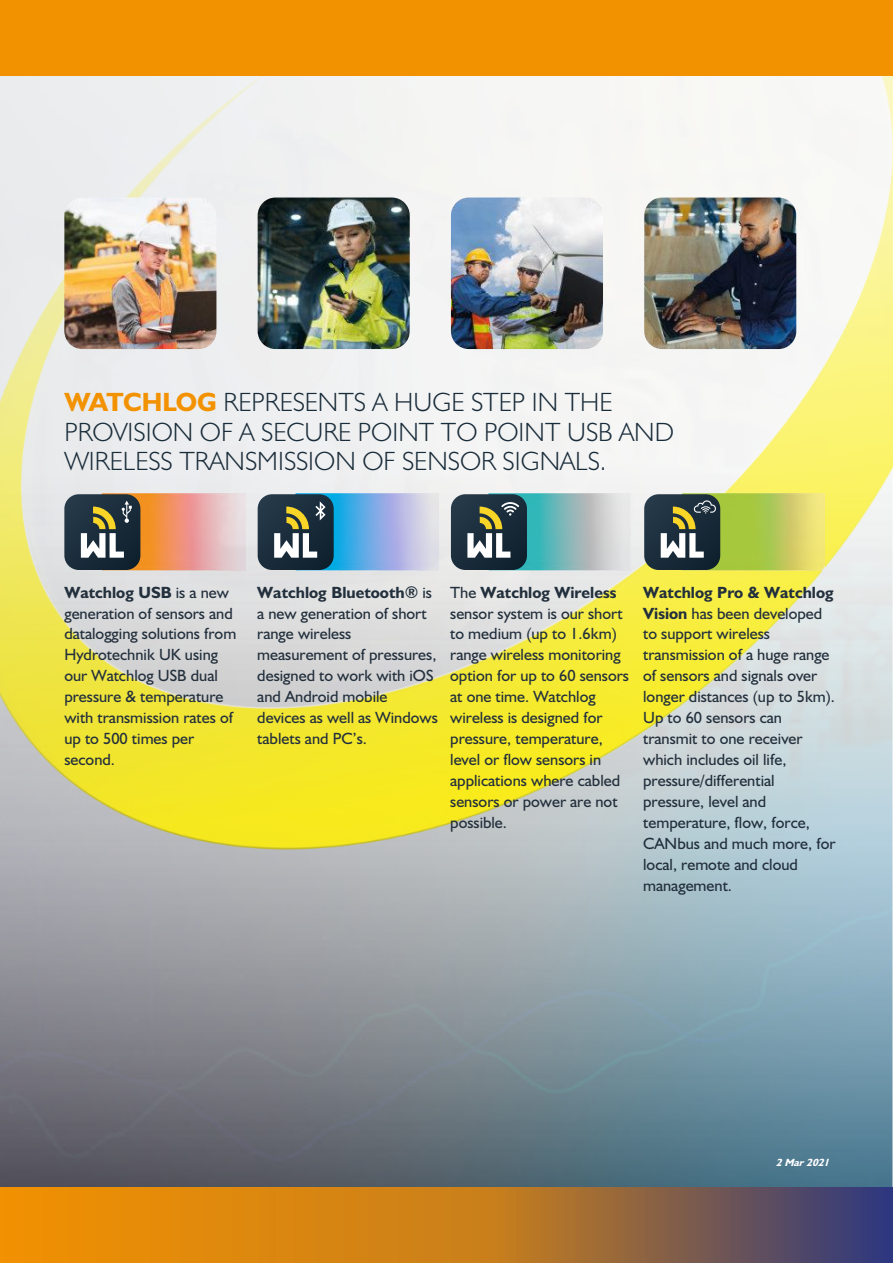
<style>
.page{position:relative;width:893px;height:1263px;background:#fff}
.page>*{position:absolute;margin:0;border:0;box-sizing:border-box;transform-origin:0 0}
.t1{font:300 26.55px/29.4px "Humanist 521 BT";color:#192c3a}
.t2{font:16.35px/21px "Humanist 521 BT";color:#222f3c}
.t3{font:italic 700 10.5px "Humanist 521 BT";color:#fff}
.s1{font-weight:700;color:#f39200}
.s2{font-weight:700}
</style>
<div class="page">
<img style="left:0;top:76px;width:893px;height:1111px">
<img style="left:258px;top:198px;width:152px;height:151px;border-radius:18px">
<img style="left:64px;top:198px;width:152px;height:151px;border-radius:18px">
<img style="left:451px;top:198px;width:152px;height:151px;border-radius:18px">
<img style="left:644px;top:198px;width:152px;height:151px;border-radius:18px">
<img style="left:102px;top:494px;width:143px;height:77px">
<img style="left:295px;top:494px;width:143px;height:77px">
<img style="left:489px;top:494px;width:142px;height:77px">
<img style="left:682px;top:494px;width:143px;height:77px">
<img style="left:451px;top:494px;width:76px;height:76px;border-radius:14px">
<svg style="left:467px;top:502px;width:52px;height:56px"></svg>
<img style="left:258px;top:494px;width:76px;height:76px;border-radius:14px">
<svg style="left:274px;top:501px;width:52px;height:57px"></svg>
<img style="left:64px;top:494px;width:76px;height:76px;border-radius:14px">
<svg style="left:81px;top:501px;width:51px;height:57px"></svg>
<img style="left:644px;top:494px;width:76px;height:76px;border-radius:14px">
<svg style="left:661px;top:500px;width:55px;height:58px"></svg>
<svg style="left:0;top:1187px;width:893px;height:76px;background:#b0732a"></svg>
<div style="left:0;top:0;width:893px;height:76px;background:#f39200"></div>
<h1 class="t1" style="left:64px;top:391px;width:611px"><span class="s1">WATCHLOG</span> REPRESENTS A HUGE STEP IN THE<br>PROVISION OF A SECURE POINT TO POINT USB AND<br>WIRELESS TRANSMISSION OF SENSOR SIGNALS.</h1>
<p class="t2" style="left:64px;top:583px;width:173px"><span class="s2">Watchlog USB</span> is a new generation of sensors and datalogging solutions from<br>Hydrotechnik UK using our Watchlog USB dual pressure &amp; temperature with transmission rates of up to 500 times per second.</p>
<p class="t2" style="left:257px;top:583px;width:182px"><span class="s2">Watchlog Bluetooth®</span> is a new generation of short range wireless measurement of pressures, designed to work with iOS and Android mobile devices as well as Windows tablets and PC’s.</p>
<p class="t2" style="left:450px;top:583px;width:180px">The <span class="s2">Watchlog Wireless </span>sensor system is our short to medium (up to 1.6km) range wireless monitoring option for up to 60 sensors at one time. Watchlog wireless is designed for pressure, temperature, level or flow sensors in applications where cabled sensors or power are not possible.</p>
<p class="t2" style="left:643px;top:583px;width:194px"><span class="s2">Watchlog Pro &amp; Watchlog<br>Vision</span> has been developed to support wireless transmission of a huge range of sensors and signals over longer distances (up to 5km).<br>Up to 60 sensors can transmit to one receiver which includes oil life, pressure/differential pressure, level and temperature, flow, force,<br>CANbus and much more, for local, remote and cloud management.</p>
<p class="t3" style="left:776px;top:1159px;width:58px">2 Mar 2021</p>
</div>
